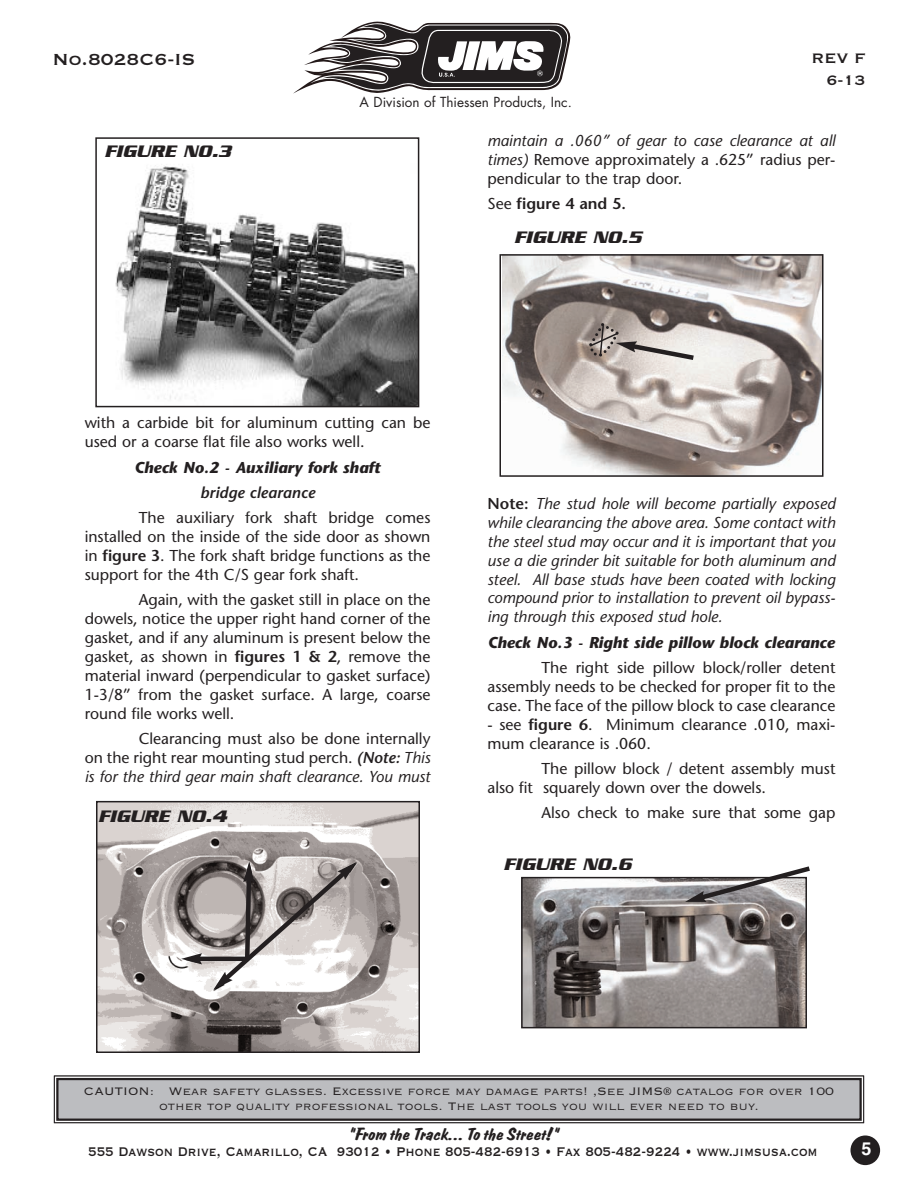
<style>
.page{position:relative;width:918px;height:1188px;background:#fff}
.page>*{position:absolute;margin:0;border:0;box-sizing:border-box;transform-origin:0 0}
.t1{font:21px "Copperplate Thirty One BC";color:#231f20}
.t2{font:italic 700 18px "Serpentine";color:#231f20}
.t3{font:18px "Carpens";color:#231f20}
.t4{font:18px/21.6px "Copperplate Thirty One BC";color:#231f20;text-align:right}
.t5{font:700 18px "Helvetica";color:#fff}
.t6{font:16.5px "Copperplate Thirty One BC";color:#231f20;scale:.85 1}
.t7{font:15.75px/18.9px "Stone Sans";color:#231f20;text-align:justify}
.t8{font:italic 15.75px/18.9px "Stone Sans";color:#231f20;text-align:justify}
.t9{font:italic 700 15.75px "Stone Sans";color:#231f20}
.t10{font:600 15.75px "Stone Sans";color:#231f20}
.t11{font:italic 600 15.75px "Stone Sans";color:#231f20}
.t12{font:14.25px/14.9px "Copperplate Thirty Two BC";color:#231f20;text-align:center}
.t13{font:13.5px "Futura";color:#231f20}
.s1{font-style:italic}
.s2{font-weight:400}
.s3{font-weight:600}
.s4{font-weight:600;font-style:italic}
.s5{font-weight:600;font-style:normal}
</style>
<div class="page">
<div style="left:850px;top:1136px;width:30px;height:29px;background:#231f20;border-radius:50%"></div>
<svg style="left:293px;top:21px;width:278px;height:73px"></svg>
<div style="left:57px;top:1079px;width:804px;height:41px;background:#bcbdc0"></div>
<div style="left:54px;top:1076px;width:810px;height:47px;border:1px solid #231f20"></div>
<div style="left:56px;top:1078px;width:806px;height:43px;border:2px solid #231f20"></div>
<img style="left:115px;top:165px;width:301px;height:239px">
<div style="left:95px;top:137px;width:324px;height:270px;border:2px solid #231f20"></div>
<img style="left:503px;top:257px;width:318px;height:217px">
<div style="left:500px;top:254px;width:324px;height:223px;border:2px solid #231f20"></div>
<img style="left:524px;top:880px;width:280px;height:145px">
<div style="left:521px;top:877px;width:286px;height:151px;border:2px solid #231f20"></div>
<img style="left:99px;top:804px;width:318px;height:246px">
<div style="left:96px;top:801px;width:324px;height:252px;border:2px solid #231f20"></div>
<svg style="left:213px;top:800px;width:144px;height:190px"></svg>
<hr style="left:198px;top:957px;width:51px;height:4px;background:#231f20">
<svg style="left:181px;top:953px;width:21px;height:11px"></svg>
<svg style="left:685px;top:866px;width:125px;height:37px"></svg>
<svg style="left:587px;top:321px;width:112px;height:42px;background:#b3aaa6"></svg>
<h1 class="t1" style="left:52px;top:45px;width:144px">No.8028C6-IS</h1>
<p class="t13" style="left:360px;top:96px;width:214px">A Division of Thiessen Products, Inc.</p>
<p class="t4" style="left:811px;top:46px;width:56px">REV F<br>6-13</p>
<p class="t2" style="left:105px;top:145px;width:128px">FIGURE NO.3</p>
<p class="t7" style="left:488px;top:132px;width:350px"><span class="s1">maintain a .060” of gear to case clearance at all times)</span> Remove approximately a .625” radius per&shy;pendicular to the trap door.</p>
<p class="t10" style="left:487px;top:197px;width:140px"><span class="s2">See</span> figure 4 and 5.</p>
<p class="t2" style="left:514px;top:231px;width:129px">FIGURE NO.5</p>
<p class="t7" style="left:85px;top:415px;width:347px">with a carbide bit for aluminum cutting can be used or a coarse flat file also works well.</p>
<p class="t9" style="left:135px;top:461px;width:247px">Check No.2 - Auxiliary fork shaft</p>
<p class="t11" style="left:200px;top:486px;width:116px">bridge clearance</p>
<p class="t7" style="left:85px;top:510px;width:347px;text-indent:54px">The auxiliary fork shaft bridge comes installed on the inside of the side door as shown in <span class="s3">figure 3</span>. The fork shaft bridge functions as the support for the 4th C/S gear fork shaft.</p>
<p class="t7" style="left:85px;top:592px;width:347px;text-indent:54px">Again, with the gasket still in place on the dowels, notice the upper right hand corner of the gasket, and if any aluminum is present below the gasket, as shown in <span class="s3">figures 1 &amp; 2</span>, remove the material inward (perpendicular to gasket surface)<br>1-3/8” from the gasket surface. A large, coarse round file works well.</p>
<p class="t7" style="left:85px;top:731px;width:347px;text-indent:54px">Clearancing must also be done internally on the right rear mounting stud perch. <span class="s4">(Note:</span> <span class="s1">This is for the third gear main shaft clearance. You must</span></p>
<p class="t2" style="left:98px;top:810px;width:130px">FIGURE NO.4</p>
<p class="t8" style="left:487px;top:496px;width:350px"><span class="s5">Note:</span> The stud hole will become partially exposed while clearancing the above area. Some contact with the steel stud may occur and it is important that you use a die grinder bit suitable for both aluminum and steel. All base studs have been coated with locking compound prior to installation to prevent oil bypass&shy;ing through this exposed stud hole.</p>
<p class="t9" style="left:488px;top:636px;width:349px">Check No.3 - Right side pillow block clearance</p>
<p class="t7" style="left:487px;top:660px;width:350px;text-indent:54px">The right side pillow block/roller detent assembly needs to be checked for proper fit to the case. The face of the pillow block to case clearance</p>
<p class="t7" style="left:487px;top:717px;width:350px">- see <span class="s3">figure 6</span>. Minimum clearance .010, maxi&shy;mum clearance is .060.</p>
<p class="t7" style="left:487px;top:761px;width:350px;text-indent:54px">The pillow block / detent assembly must also fit squarely down over the dowels.</p>
<p class="t7" style="left:541px;top:805px;width:296px">Also check to make sure that some gap</p>
<p class="t2" style="left:504px;top:859px;width:129px">FIGURE NO.6</p>
<p class="t12" style="left:84px;top:1083px;width:752px">CAUTION: Wear safety glasses. Excessive force may damage parts! ,See JIMS® catalog for over 100 other top quality professional tools. The last tools you will ever need to buy.</p>
<p class="t3" style="left:348px;top:1128px;width:212px">“From the Track... To the Street!”</p>
<p class="t6" style="left:88px;top:1141px;width:860px">555 Dawson Drive, Camarillo, CA 93012 • Phone 805-482-6913 • Fax 805-482-9224 • www.jimsusa.com</p>
<p class="t5" style="left:861px;top:1142px;width:12px">5</p>
</div>
